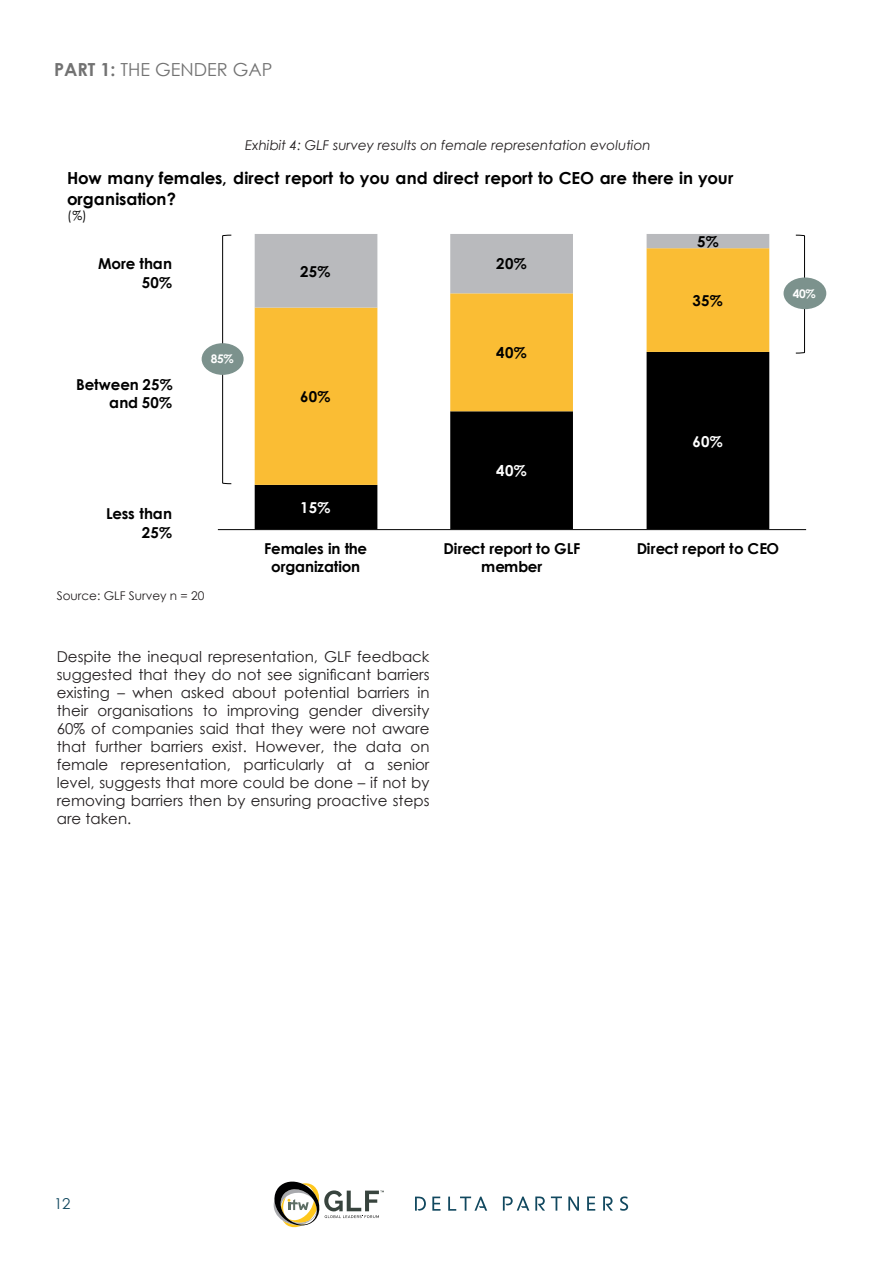
<style>
.page{position:relative;width:893px;height:1263px;background:#fff}
.page>*{position:absolute;margin:0;border:0;box-sizing:border-box;transform-origin:0 0}
.t1{font:18px "Century Gothic";color:#727272}
.t2{font:700 16.65px/20.5px "Century Gothic";color:#000}
.t3{font:15px/18px "Century Gothic";color:#231f20;text-align:justify}
.t4{font:700 15px/18.1px "Century Gothic";letter-spacing:-.01em;color:#000;text-align:right}
.t5{font:700 15px "Century Gothic";color:#fff}
.t6{font:15px "Century Gothic";color:#11485f}
.t7{font:italic 13.5px "Century Gothic";color:#231f20}
.t8{font:12.6px "Century Gothic";color:#000}
.t9{font:12px "Century Gothic";color:#231f20}
.t10{font:700 11.85px "Century Gothic";color:#fff}
.s1{font-weight:700}
</style>
<div class="page">
<svg style="left:255px;top:485px;width:514px;height:44px;fill:#000"></svg>
<svg style="left:255px;top:308px;width:514px;height:177px"></svg>
<svg style="left:255px;top:234px;width:514px;height:74px"></svg>
<hr style="left:218px;top:529px;width:588px;height:1px;background:#000">
<svg style="left:795px;top:234px;width:10px;height:120px"></svg>
<svg style="left:222px;top:234px;width:10px;height:250px"></svg>
<div style="left:783px;top:277px;width:43px;height:32px;background:#7c928d;border-radius:50%"></div>
<div style="left:202px;top:343px;width:42px;height:32px;background:#7c928d;border-radius:50%"></div>
<svg style="left:273px;top:1181px;width:111px;height:47px"></svg>
<svg style="left:432px;top:1196px;width:8px;height:15px"></svg>
<svg style="left:587px;top:1196px;width:8px;height:14px"></svg>
<svg style="left:551px;top:1196px;width:11px;height:14px"></svg>
<svg style="left:568px;top:1196px;width:11px;height:15px"></svg>
<svg style="left:620px;top:1196px;width:8px;height:15px"></svg>
<svg style="left:415px;top:1196px;width:11px;height:15px"></svg>
<svg style="left:448px;top:1196px;width:39px;height:15px"></svg>
<svg style="left:503px;top:1196px;width:26px;height:14px"></svg>
<svg style="left:535px;top:1196px;width:10px;height:14px"></svg>
<svg style="left:603px;top:1196px;width:10px;height:14px"></svg>
<p class="t1" style="left:54px;top:57px;width:220px"><span class="s1">PART 1:</span> THE GENDER GAP</p>
<p class="t7" style="left:245px;top:136px;width:407px">Exhibit 4: GLF survey results on female representation evolution</p>
<p class="t2" style="left:67px;top:167px;width:668px">How many females, direct report to you and direct report to CEO are there in your organisation?</p>
<p class="t8" style="left:67px;top:207px;width:21px">(%)</p>
<p class="t4" style="left:98px;top:254px;width:75px">More than<br>50%</p>
<p class="t4" style="left:300px;top:262px;width:32px">25%</p>
<p class="t4" style="left:496px;top:254px;width:32px">20%</p>
<p class="t4" style="left:697px;top:232px;width:23px">5%</p>
<p class="t4" style="left:692px;top:291px;width:32px">35%</p>
<p class="t10" style="left:793px;top:284px;width:24px">40%</p>
<p class="t4" style="left:76px;top:374px;width:98px">Between 25% and 50%</p>
<p class="t10" style="left:211px;top:350px;width:24px">85%</p>
<p class="t4" style="left:106px;top:504px;width:68px">Less than<br>25%</p>
<p class="t9" style="left:57px;top:587px;width:149px">Source: GLF Survey n = 20</p>
<p class="t4" style="left:300px;top:387px;width:32px">60%</p>
<p class="t5" style="left:300px;top:496px;width:32px">15%</p>
<p class="t4" style="left:496px;top:343px;width:32px">40%</p>
<p class="t5" style="left:496px;top:459px;width:32px">40%</p>
<p class="t5" style="left:692px;top:430px;width:32px">60%</p>
<p class="t4" style="left:264px;top:539px;width:105px;text-align:center">Females in the organization</p>
<p class="t4" style="left:443px;top:539px;width:139px;text-align:center">Direct report to GLF member</p>
<p class="t4" style="left:637px;top:539px;width:144px">Direct report to CEO</p>
<p class="t3" style="left:57px;top:647px;width:374px">Despite the inequal representation, GLF feedback suggested that they do not see significant barriers existing – when asked about potential barriers in their organisations to improving gender diversity 60% of companies said that they were not aware that further barriers exist. However, the data on female representation, particularly at a senior level, suggests that more could be done – if not by removing barriers then by ensuring proactive steps are taken.</p>
<p class="t6" style="left:54px;top:1193px;width:18px">12</p>
</div>
